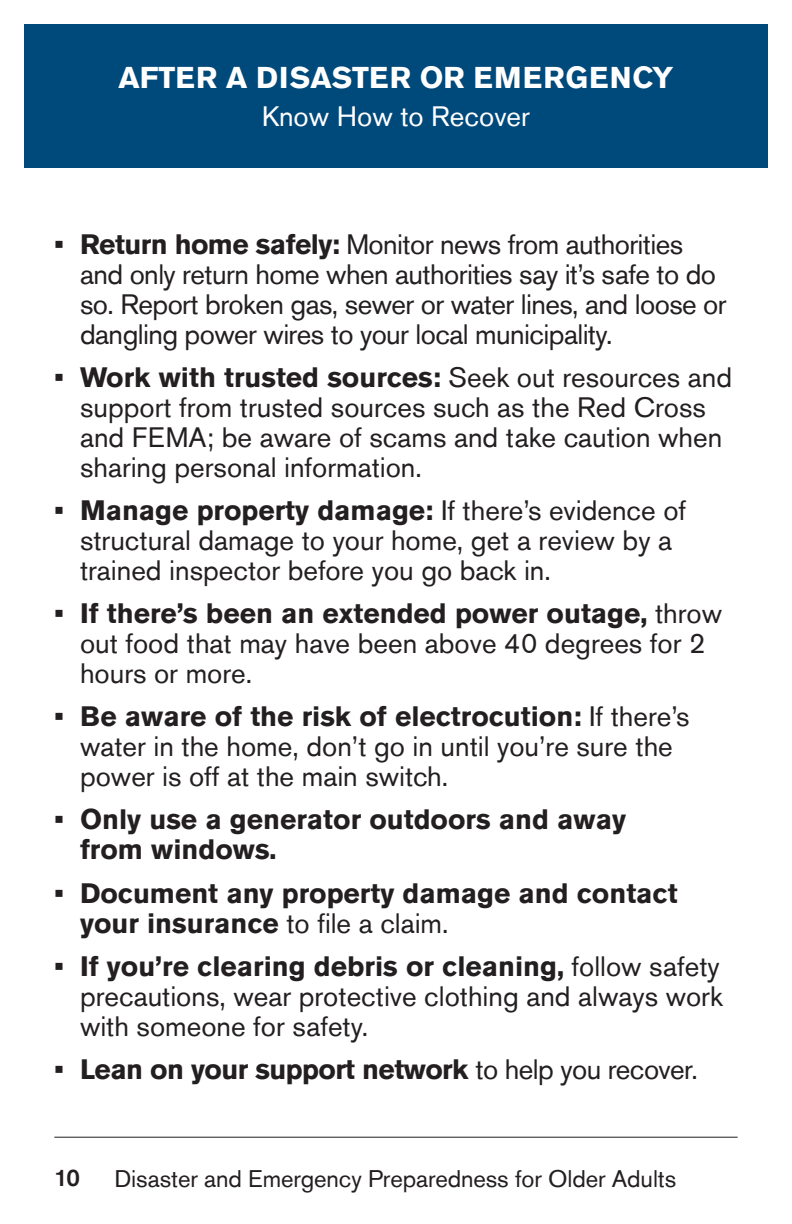
<style>
.page{position:relative;width:792px;height:1224px;background:#fff}
.page>*{position:absolute;margin:0;border:0;box-sizing:border-box;transform-origin:0 0}
.t1{font:700 30px "Akzidenz Grotesk Std";letter-spacing:.02em;color:#fff}
.t2{font:28px/30px "Akzidenz Grotesk Std";color:#231f20}
.t3{font:28px/30px "Akzidenz Grotesk Std";letter-spacing:-.02em;color:#231f20}
.t4{font:700 28px/30px "Akzidenz Grotesk Std";color:#231f20}
.t5{font:700 28px "Akzidenz Grotesk Std";letter-spacing:-.02em;color:#231f20}
.t6{font:28px "Akzidenz Grotesk Std";color:#fff}
.t7{font:24px "Akzidenz Grotesk Std";letter-spacing:-.005em;color:#231f20}
.t8{font:500 24px "Akzidenz Grotesk Std";color:#231f20}
.s1{font-weight:700}
.s2{font-weight:400}
</style>
<div class="page">
<hr style="left:54px;top:1137px;width:684px;height:1px;background:#231f20">
<div style="left:24px;top:24px;width:744px;height:144px;background:#00497b"></div>
<p class="t1" style="left:119px;top:61px;width:556px">AFTER A DISASTER OR EMERGENCY</p>
<p class="t6" style="left:262px;top:100px;width:269px">Know How to Recover</p>
<p class="t3" style="left:80px;top:229px;width:648px;text-indent:-26px"><span class="s1">• Return home safely:</span> Monitor news from authorities and only return home when authorities say it’s safe to do so. Report broken gas, sewer or water lines, and loose or dangling power wires to your local municipality.</p>
<p class="t2" style="left:80px;top:362px;width:654px;text-indent:-26px"><span class="s1">• Work with trusted sources:</span> Seek out resources and support from trusted sources such as the Red Cross and FEMA; be aware of scams and take caution when sharing personal information.</p>
<p class="t2" style="left:80px;top:495px;width:608px;text-indent:-26px"><span class="s1">• Manage property damage:</span> If there’s evidence of structural damage to your home, get a review by a trained inspector before you go back in.</p>
<p class="t2" style="left:80px;top:598px;width:644px;text-indent:-26px"><span class="s1">• If there’s been an extended power outage,</span> throw out food that may have been above 40 degrees for 2 hours or more.</p>
<p class="t2" style="left:80px;top:701px;width:611px;text-indent:-26px"><span class="s1">• Be aware of the risk of electrocution:</span> If there’s water in the home, don’t go in until you’re sure the power is off at the main switch.</p>
<p class="t4" style="left:80px;top:805px;width:547px;text-indent:-26px">• Only use a generator outdoors and away from windows.</p>
<p class="t4" style="left:80px;top:878px;width:599px;text-indent:-26px">• Document any property damage and contact your insurance <span class="s2">to file a claim.</span></p>
<p class="t2" style="left:80px;top:951px;width:644px;text-align:justify;text-indent:-26px"><span class="s1">• If you’re clearing debris or cleaning,</span> follow safety precautions, wear protective clothing and always work with someone for safety.</p>
<p class="t5" style="left:54px;top:1053px;width:645px">• Lean on your support network <span class="s2">to help you recover.</span></p>
<p class="t8" style="left:54px;top:1163px;width:27px">10</p>
<p class="t7" style="left:114px;top:1164px;width:563px">Disaster and Emergency Preparedness for Older Adults</p>
</div>
